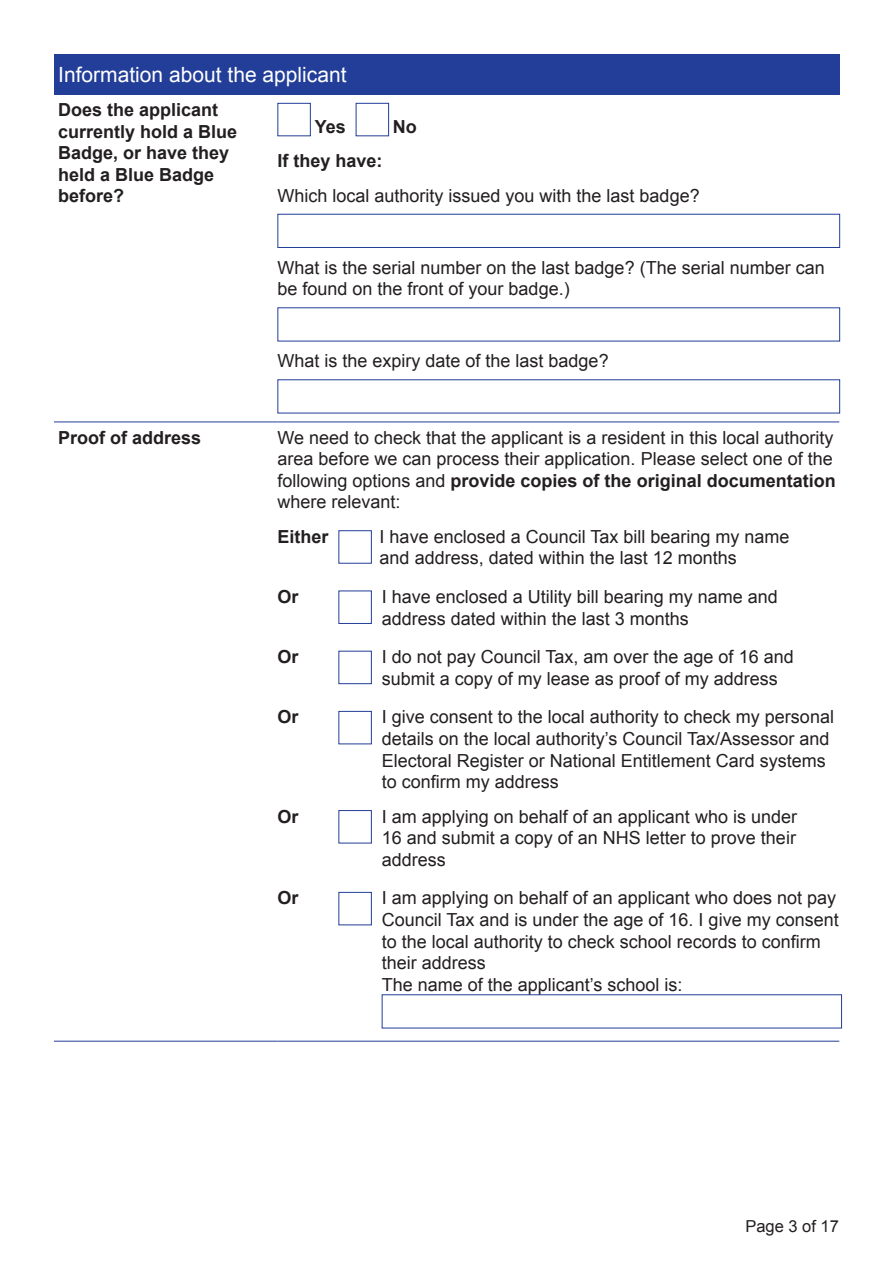
<style>
.page{position:relative;width:893px;height:1263px;background:#fff}
.page>*{position:absolute;margin:0;border:0;box-sizing:border-box;transform-origin:0 0}
.t1{font:21px "Arial";color:#fff}
.Body{font:18px/21.6px "Arial";color:#231f20}
.Body-2{font:700 18px/21.6px "Arial";color:#231f20}
.t2{font:16.5px "Arial";color:#231f20}
.s1{font-weight:700}
</style>
<div class="page">
<div style="left:54px;top:54px;width:785px;height:41px;background:#233e98"></div>
<hr style="left:54px;top:422px;width:223px;height:1px;background:#233e98">
<hr style="left:54px;top:1041px;width:223px;height:1px;background:#233e98">
<hr style="left:277px;top:422px;width:562px;height:1px;background:#233e98">
<hr style="left:277px;top:1041px;width:562px;height:1px;background:#233e98">
<div style="left:277px;top:103px;width:34px;height:33px;border:1px solid #233e98"></div>
<div style="left:356px;top:103px;width:33px;height:33px;border:1px solid #233e98"></div>
<div style="left:277px;top:214px;width:563px;height:34px;border:1px solid #233e98"></div>
<div style="left:338px;top:530px;width:34px;height:34px;border:1px solid #233e98"></div>
<div style="left:338px;top:590px;width:34px;height:34px;border:1px solid #233e98"></div>
<div style="left:338px;top:651px;width:34px;height:33px;border:1px solid #233e98"></div>
<div style="left:338px;top:711px;width:34px;height:33px;border:1px solid #233e98"></div>
<div style="left:338px;top:810px;width:34px;height:33px;border:1px solid #233e98"></div>
<div style="left:338px;top:892px;width:34px;height:33px;border:1px solid #233e98"></div>
<p class="t1" style="left:58px;top:61px;width:290px">Information about the applicant</p>
<p class="Body-2" style="left:58px;top:100px;width:181px">Does the applicant currently hold a Blue<br>Badge, or have they held a Blue Badge before?</p>
<p class="Body-2" style="left:315px;top:117px;width:33px">Yes</p>
<p class="Body-2" style="left:393px;top:117px;width:25px">No</p>
<p class="Body-2" style="left:277px;top:151px;width:107px">If they have:</p>
<p class="Body" style="left:277px;top:185px;width:424px">Which local authority issued you with the last badge?</p>
<p class="Body" style="left:277px;top:257px;width:549px">What is the serial number on the last badge? (The serial number can be found on the front of your badge.)</p>
<p class="Body" style="left:277px;top:350px;width:333px">What is the expiry date of the last badge?</p>
<p class="Body-2" style="left:58px;top:427px;width:145px">Proof of address</p>
<p class="Body" style="left:277px;top:427px;width:560px">We need to check that the applicant is a resident in this local authority area before we can process their application. Please select one of the following options and <span class="s1">provide copies of the original documentation </span>where relevant:</p>
<p class="Body-2" style="left:277px;top:526px;width:53px">Either</p>
<p class="Body" style="left:380px;top:526px;width:411px">I have enclosed a Council Tax bill bearing my name and address, dated within the last 12 months</p>
<p class="Body-2" style="left:277px;top:586px;width:23px">Or</p>
<p class="Body" style="left:382px;top:586px;width:398px">I have enclosed a Utility bill bearing my name and address dated within the last 3 months</p>
<p class="Body-2" style="left:277px;top:647px;width:23px">Or</p>
<p class="Body" style="left:382px;top:646px;width:413px">I do not pay Council Tax, am over the age of 16 and submit a copy of my lease as proof of my address</p>
<p class="Body-2" style="left:277px;top:707px;width:23px">Or</p>
<p class="Body" style="left:382px;top:706px;width:454px">I give consent to the local authority to check my personal details on the local authority’s Council Tax/Assessor and Electoral Register or National Entitlement Card systems to confirm my address</p>
<p class="Body-2" style="left:277px;top:806px;width:23px">Or</p>
<p class="Body" style="left:382px;top:806px;width:417px;text-align:justify">I am applying on behalf of an applicant who is under 16 and submit a copy of an NHS letter to prove their address</p>
<p class="Body-2" style="left:277px;top:888px;width:23px">Or</p>
<p class="Body" style="left:382px;top:887px;width:458px">I am applying on behalf of an applicant who does not pay Council Tax and is under the age of 16. I give my consent to the local authority to check school records to confirm their address<br>The name of the applicant’s school is:</p>
<p class="t2" style="left:745px;top:1216px;width:95px">Page 3 of 17</p>
</div>
